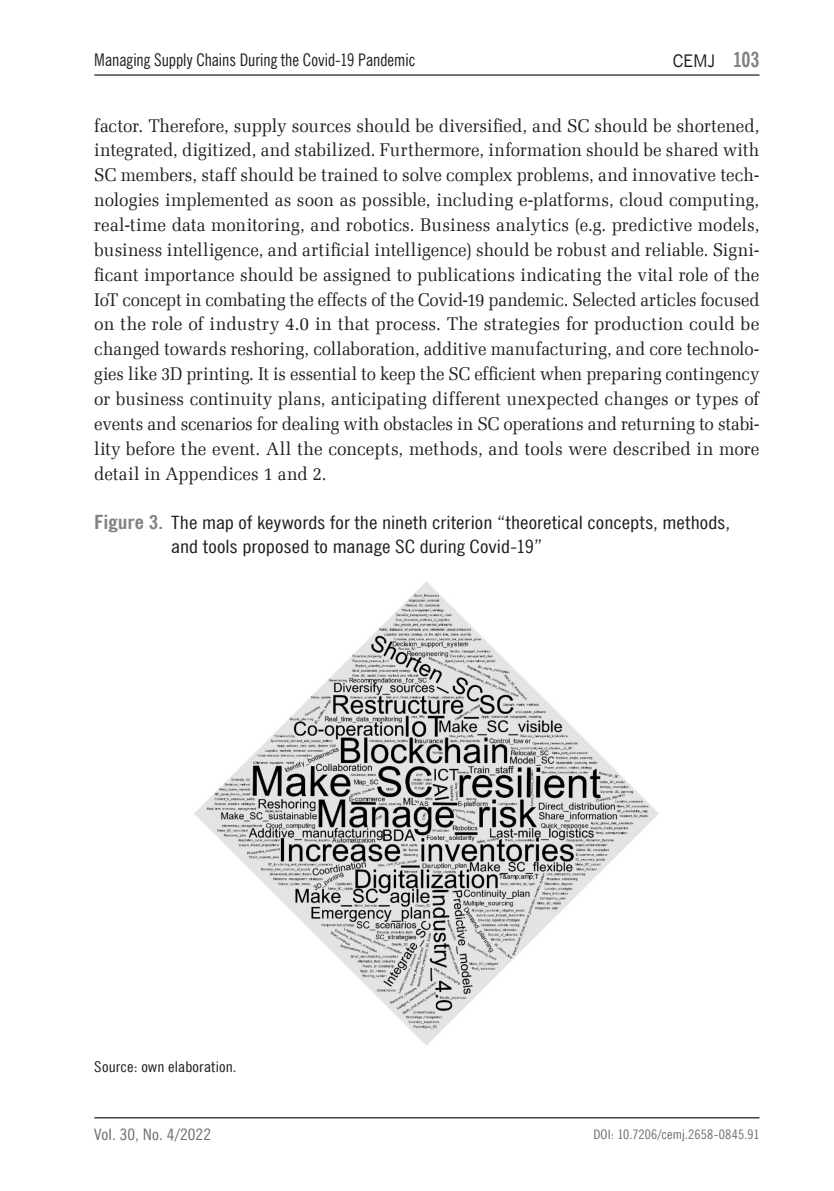
<style>
.page{position:relative;width:834px;height:1191px;background:#fff}
.page>*{position:absolute;margin:0;border:0;box-sizing:border-box;transform-origin:0 0}
.t1{font:18.38px/24.8px "Zapf Ellipt EU";letter-spacing:.005em;color:#231f20;text-align:justify;scale:.95 1}
.t2{font:18.38px/23.6px "News Goth Cn EU";color:#231f20;scale:1.2 1}
.t3{font:17.5px "News Goth Cn EU";color:#231f20}
.t4{font:17.5px "News Goth EU";color:#231f20}
.t5{font:15.75px "News Goth Cn EU";letter-spacing:.005em;color:#6c6d70;scale:1.15 1}
.t6{font:14.88px "News Goth Cn EU";letter-spacing:.01em;color:#231f20;scale:1.15 1}
.t7{font:13.12px "News Goth Cn EU";letter-spacing:.015em;color:#6c6d70;scale:1.1 1}
.s1{font-family:"News Goth Cn EU";font-weight:700;font-size:21px;color:#808285}
.s2{font-weight:700;font-size:19.25px;color:#808285}
</style>
<div class="page">
<hr style="left:94px;top:1117px;width:665px;height:1px;background:#231f20">
<hr style="left:94px;top:74px;width:665px;height:2px;background:#231f20">
<img style="left:194px;top:582px;width:465px;height:463px">
<p class="t3" style="left:94px;top:49px;width:322px">Managing Supply Chains During the Covid-19 Pandemic</p>
<p class="t4" style="left:672px;top:50px;width:88px">CEMJ <span class="s1">103</span></p>
<p class="t1" style="left:94px;top:113px;width:701px">factor. Therefore, supply sources should be diversified, and SC should be shortened, integrated, digitized, and stabilized. Furthermore, information should be shared with SC members, staff should be trained to solve complex problems, and innovative tech&shy;nologies implemented as soon as possible, including e-platforms, cloud computing, real-time data monitoring, and robotics. Business analytics (e.g. predictive models, business intelligence, and artificial intelligence) should be robust and reliable. Signi&shy;ficant importance should be assigned to publications indicating the vital role of the IoT concept in combating the effects of the Covid-19 pandemic. Selected articles focused on the role of industry 4.0 in that process. The strategies for production could be changed towards reshoring, collaboration, additive manufacturing, and core technolo&shy;gies like 3D printing. It is essential to keep the SC efficient when preparing contingency or business continuity plans, anticipating different unexpected changes or types of events and scenarios for dealing with obstacles in SC operations and returning to stabi&shy;lity before the event. All the concepts, methods, and tools were described in more detail in Appendices 1 and 2.</p>
<p class="t2" style="left:171px;top:511px;width:467px;text-indent:-77px"><span class="s2">Figure 3.</span> The map of keywords for the nineth criterion “theoretical concepts, methods, and tools proposed to manage SC during Covid-19”</p>
<p class="t6" style="left:94px;top:1057px;width:125px">Source: own elaboration.</p>
<p class="t5" style="left:94px;top:1124px;width:103px">Vol. 30, No. 4/2022</p>
<p class="t7" style="left:593px;top:1126px;width:152px">DOI: 10.7206/cemj.2658-0845.91</p>
</div>
